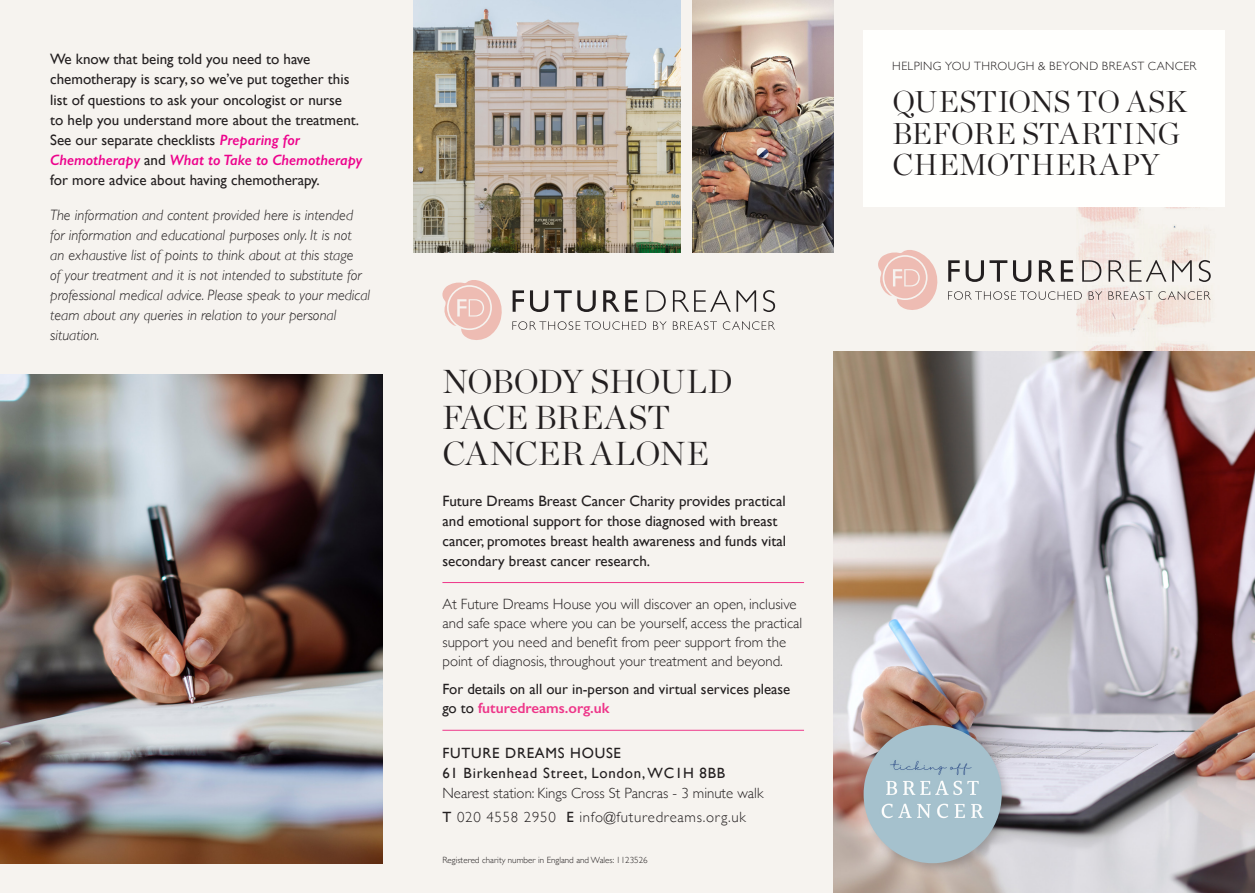
<style>
.page{position:relative;width:1255px;height:893px;background:#fff}
.page>*{position:absolute;margin:0;border:0;box-sizing:border-box;transform-origin:0 0}
.t1{font:300 33.15px/36.2px "Chronicle Display";color:#231f20}
.t2{font:300 30px/31.5px "Chronicle Display";letter-spacing:.005em;color:#231f20}
.t3{font:15px/20.1px "Gill Sans";color:#231f20}
.t4{font:italic 300 15px/20.1px "Gill Sans";color:#231f20}
.t5{font:300 14.85px/19.2px "Gill Sans";color:#231f20}
.t6{font:14.85px/20px "Gill Sans";letter-spacing:.05em;color:#231f20}
.t7{font:14.85px/19.2px "Gill Sans";color:#231f20}
.t8{font:300 14.85px "Gill Sans";letter-spacing:.05em;color:#231f20}
.t9{font:300 12px "Gill Sans";letter-spacing:.035em;color:#231f20}
.t10{font:300 9px "Gill Sans";color:#231f20}
.s1{font-weight:600;font-style:italic;color:#ed028c}
.s2{font-weight:600;color:#ee3689}
.s3{font-weight:300}
.s4{font-weight:400}
</style>
<div class="page">
<div style="left:0;top:0;width:1254px;height:893px;background:#f6f3ef"></div>
<img style="left:1076px;top:207px;width:135px;height:144px">
<svg style="left:442px;top:280px;width:60px;height:60px"></svg>
<svg style="left:512px;top:290px;width:12px;height:22px"></svg>
<svg style="left:530px;top:290px;width:18px;height:22px"></svg>
<svg style="left:554px;top:290px;width:17px;height:22px"></svg>
<svg style="left:577px;top:290px;width:18px;height:22px"></svg>
<svg style="left:603px;top:290px;width:16px;height:22px"></svg>
<svg style="left:625px;top:290px;width:12px;height:22px"></svg>
<svg style="left:646px;top:290px;width:19px;height:22px"></svg>
<svg style="left:673px;top:290px;width:57px;height:22px"></svg>
<svg style="left:736px;top:290px;width:20px;height:22px"></svg>
<svg style="left:763px;top:290px;width:12px;height:22px"></svg>
<svg style="left:512px;top:321px;width:134px;height:9px"></svg>
<svg style="left:653px;top:321px;width:13px;height:9px"></svg>
<svg style="left:672px;top:321px;width:103px;height:9px"></svg>
<img style="left:413px;top:0;width:267px;height:252px">
<hr style="left:442px;top:582px;width:362px;height:1px;background:#ee3689">
<hr style="left:442px;top:730px;width:362px;height:1px;background:#ee3689">
<div style="left:863px;top:30px;width:362px;height:177px;background:#fffffd"></div>
<svg style="left:878px;top:250px;width:60px;height:60px"></svg>
<svg style="left:948px;top:260px;width:11px;height:22px"></svg>
<svg style="left:965px;top:260px;width:18px;height:22px"></svg>
<svg style="left:989px;top:260px;width:42px;height:22px"></svg>
<svg style="left:1038px;top:260px;width:35px;height:22px"></svg>
<svg style="left:1082px;top:260px;width:19px;height:22px"></svg>
<svg style="left:1108px;top:260px;width:58px;height:22px"></svg>
<svg style="left:1172px;top:260px;width:19px;height:22px"></svg>
<svg style="left:1198px;top:260px;width:12px;height:22px"></svg>
<svg style="left:948px;top:291px;width:133px;height:9px"></svg>
<svg style="left:1088px;top:291px;width:14px;height:9px"></svg>
<svg style="left:1108px;top:291px;width:44px;height:9px"></svg>
<svg style="left:1158px;top:291px;width:52px;height:9px"></svg>
<img style="left:833px;top:351px;width:421px;height:542px">
<div style="left:857px;top:719px;width:157px;height:157px;background:#231f20;opacity:.25"></div>
<img style="left:863px;top:725px;width:138px;height:138px;border-radius:69px">
<img style="left:692px;top:0;width:141px;height:252px">
<img style="left:0;top:374px;width:383px;height:489px">
<p class="t3" style="left:50px;top:49px;width:314px">We know that being told you need to have chemotherapy is scary, so we’ve put together this list of questions to ask your oncologist or nurse<br>to help you understand more about the treatment.<br>See our separate checklists <span class="s1">Preparing for Chemotherapy</span> and <span class="s1">What to Take to Chemotherapy </span>for more advice about having chemotherapy.</p>
<p class="t4" style="left:50px;top:205px;width:321px">The information and content provided here is intended for information and educational purposes only. It is not<br>an exhaustive list of points to think about at this stage<br>of your treatment and it is not intended to substitute for professional medical advice. Please speak to your medical team about any queries in relation to your personal situation.</p>
<p class="t1" style="left:442px;top:360px;width:291px">NOBODY SHOULD<br>FACE BREAST<br>CANCER ALONE</p>
<p class="t3" style="left:442px;top:491px;width:345px">Future Dreams Breast Cancer Charity provides practical and emotional support for those diagnosed with breast cancer, promotes breast health awareness and funds vital secondary breast cancer research.</p>
<p class="t5" style="left:442px;top:593px;width:361px">At Future Dreams House you will discover an open, inclusive and safe space where you can be yourself, access the practical support you need and benefit from peer support from the point of diagnosis, throughout your treatment and beyond.</p>
<p class="t7" style="left:442px;top:679px;width:349px">For details on all our in-person and virtual services please go to <span class="s2">futuredreams.org.uk</span></p>
<p class="t6" style="left:442px;top:743px;width:322px">FUTURE DREAMS HOUSE<br>61 Birkenhead Street, London, WC1H 8BB<br><span class="s3">Nearest station: Kings Cross St Pancras - 3 minute walk</span></p>
<p class="t8" style="left:442px;top:805px;width:305px"><span class="s4">T</span> 020 4558 2950 <span class="s4">E</span> info@futuredreams.org.uk</p>
<p class="t10" style="left:442px;top:853px;width:207px">Registered charity number in England and Wales: 1123526</p>
<p class="t9" style="left:892px;top:56px;width:306px">HELPING YOU THROUGH &amp; BEYOND BREAST CANCER</p>
<p class="t2" style="left:892px;top:84px;width:296px">QUESTIONS TO ASK<br>BEFORE STARTING<br>CHEMOTHERAPY</p>
</div>
